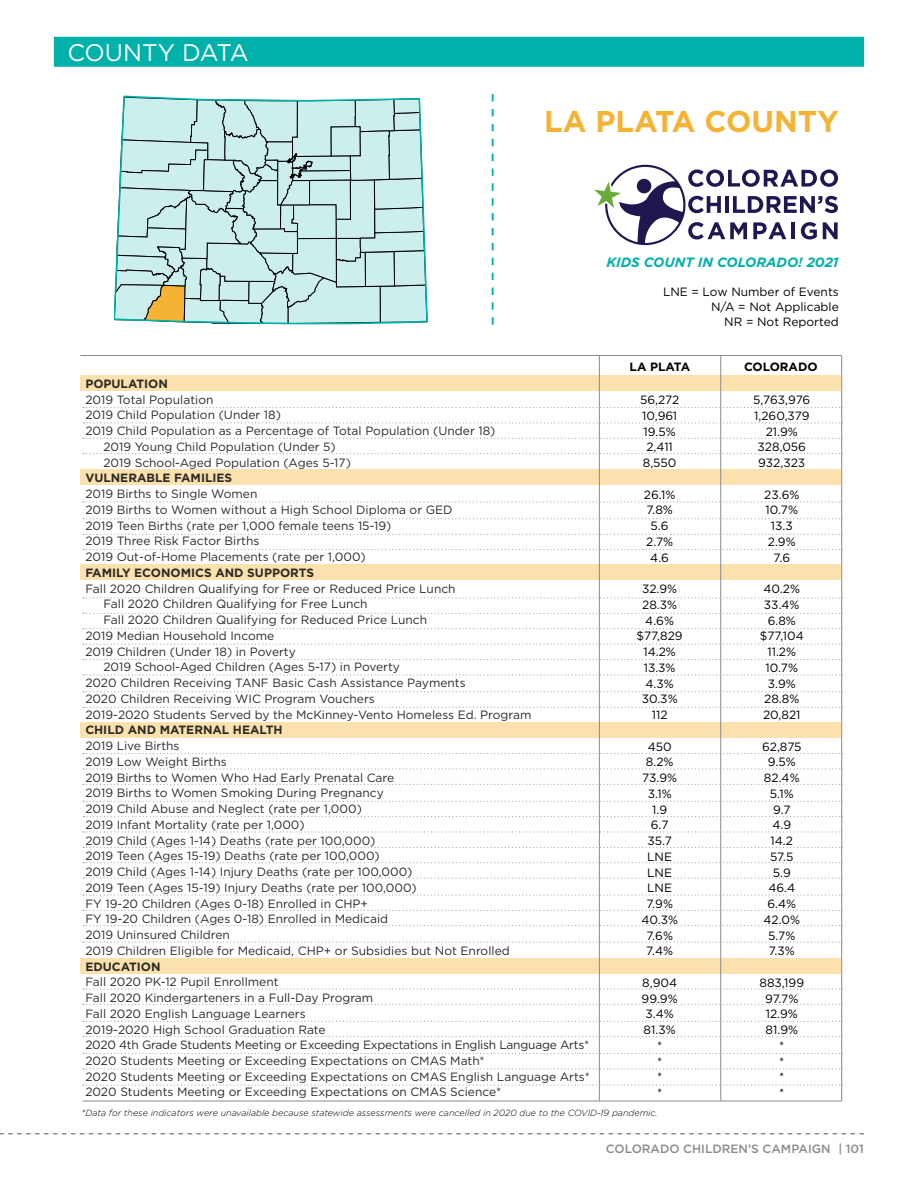
<style>
.page{position:relative;width:918px;height:1188px;background:#fff}
.page>*{position:absolute;margin:0;border:0;box-sizing:border-box;transform-origin:0 0}
.t1{font:700 30px "Gotham";color:#f5b335}
.t2{font:24px "Gotham";letter-spacing:-.01em;color:#fff}
.t3{font:italic 700 13.5px "Gotham";color:#00b1a9}
.t4{font:12px/15.8px "Gotham";color:#2d2a26}
.t5{font:12px/15.8px "Gotham";color:#000;text-align:center}
.t6{font:700 12px "Gotham";color:#2d2a26}
.t7{font:500 12px "Gotham";color:#888b8d}
.t8{font:700 12px "Gotham";color:#000}
.t9{font:italic 300 9px "Gotham";color:#000}
</style>
<div class="page">
<div style="left:54px;top:37px;width:810px;height:30px;background:#00b1a9"></div>
<svg style="left:0;top:1133px;width:864px;height:1px"></svg>
<div style="left:80px;top:376px;width:761px;height:15px;background:#fbe1ae"></div>
<div style="left:80px;top:470px;width:761px;height:15px;background:#fbe1ae"></div>
<div style="left:80px;top:564px;width:761px;height:15px;background:#fbe1ae"></div>
<div style="left:80px;top:723px;width:761px;height:15px;background:#fbe1ae"></div>
<div style="left:80px;top:958px;width:761px;height:15px;background:#fbe1ae"></div>
<hr style="left:599px;top:355px;width:1px;height:746px;background:#888b8d">
<hr style="left:720px;top:355px;width:1px;height:746px;background:#888b8d">
<hr style="left:841px;top:355px;width:1px;height:746px;background:#888b8d">
<svg style="left:114px;top:96px;width:314px;height:228px;background:#badbd8"></svg>
<svg style="left:492px;top:94px;width:2px;height:231px"></svg>
<hr style="left:80px;top:355px;width:761px;height:1px;background:#888b8d">
<svg style="left:594px;top:165px;width:244px;height:80px"></svg>
<svg style="left:83px;top:407px;width:759px;height:1px"></svg>
<svg style="left:83px;top:422px;width:760px;height:1px"></svg>
<svg style="left:83px;top:438px;width:759px;height:1px"></svg>
<svg style="left:83px;top:453px;width:759px;height:1px"></svg>
<svg style="left:83px;top:501px;width:759px;height:2px"></svg>
<svg style="left:83px;top:518px;width:759px;height:1px"></svg>
<svg style="left:83px;top:534px;width:759px;height:1px"></svg>
<svg style="left:83px;top:549px;width:759px;height:1px"></svg>
<svg style="left:83px;top:597px;width:759px;height:2px"></svg>
<svg style="left:83px;top:613px;width:759px;height:1px"></svg>
<svg style="left:83px;top:628px;width:759px;height:1px"></svg>
<svg style="left:83px;top:644px;width:759px;height:1px"></svg>
<svg style="left:83px;top:659px;width:759px;height:1px"></svg>
<svg style="left:83px;top:674px;width:759px;height:1px"></svg>
<svg style="left:83px;top:691px;width:759px;height:1px"></svg>
<svg style="left:83px;top:707px;width:759px;height:1px"></svg>
<svg style="left:83px;top:753px;width:759px;height:1px"></svg>
<svg style="left:83px;top:768px;width:759px;height:2px"></svg>
<svg style="left:83px;top:784px;width:759px;height:1px"></svg>
<svg style="left:83px;top:801px;width:759px;height:1px"></svg>
<svg style="left:83px;top:816px;width:759px;height:1px"></svg>
<svg style="left:83px;top:831px;width:759px;height:2px"></svg>
<svg style="left:83px;top:847px;width:759px;height:1px"></svg>
<svg style="left:83px;top:862px;width:759px;height:1px"></svg>
<svg style="left:83px;top:878px;width:759px;height:1px"></svg>
<svg style="left:83px;top:894px;width:759px;height:2px"></svg>
<svg style="left:83px;top:910px;width:759px;height:1px"></svg>
<svg style="left:83px;top:925px;width:759px;height:1px"></svg>
<svg style="left:83px;top:942px;width:759px;height:1px"></svg>
<svg style="left:83px;top:988px;width:759px;height:2px"></svg>
<svg style="left:83px;top:1004px;width:759px;height:1px"></svg>
<svg style="left:83px;top:1021px;width:759px;height:1px"></svg>
<svg style="left:83px;top:1036px;width:759px;height:1px"></svg>
<svg style="left:83px;top:1053px;width:759px;height:1px"></svg>
<svg style="left:83px;top:1068px;width:759px;height:2px"></svg>
<hr style="left:83px;top:1101px;width:758px;height:1px;background:#888b8d">
<svg style="left:83px;top:1085px;width:759px;height:1px"></svg>
<h2 class="t2" style="left:67px;top:37px;width:183px">COUNTY DATA</h2>
<h1 class="t1" style="left:544px;top:101px;width:296px">LA PLATA COUNTY</h1>
<p class="t3" style="left:606px;top:253px;width:234px">KIDS COUNT IN COLORADO! 2021</p>
<p class="t5" style="left:663px;top:284px;width:177px;line-height:15px;text-align:right">LNE = Low Number of Events<br>N/A = Not Applicable<br>NR = Not Reported</p>
<p class="t8" style="left:630px;top:359px;width:62px">LA PLATA</p>
<p class="t8" style="left:744px;top:359px;width:75px">COLORADO</p>
<p class="t6" style="left:85px;top:376px;width:84px">POPULATION</p>
<p class="t4" style="left:85px;top:391px;width:130px">2019 Total Population</p>
<p class="t4" style="left:85px;top:407px;width:197px">2019 Child Population (Under 18)</p>
<p class="t4" style="left:85px;top:423px;width:412px">2019 Child Population as a Percentage of Total Population (Under 18)</p>
<p class="t4" style="left:103px;top:439px;width:234px">2019 Young Child Population (Under 5)</p>
<p class="t4" style="left:103px;top:454px;width:249px">2019 School-Aged Population (Ages 5-17)</p>
<p class="t6" style="left:85px;top:470px;width:148px">VULNERABLE FAMILIES</p>
<p class="t4" style="left:85px;top:486px;width:369px">2019 Births to Single Women<br>2019 Births to Women without a High School Diploma or GED 2019 Teen Births (rate per 1,000 female teens 15-19)<br>2019 Three Risk Factor Births<br>2019 Out-of-Home Placements (rate per 1,000)</p>
<p class="t6" style="left:85px;top:565px;width:230px">FAMILY ECONOMICS AND SUPPORTS</p>
<p class="t4" style="left:85px;top:580px;width:372px">Fall 2020 Children Qualifying for Free or Reduced Price Lunch</p>
<p class="t4" style="left:103px;top:596px;width:266px">Fall 2020 Children Qualifying for Free Lunch</p>
<p class="t4" style="left:103px;top:612px;width:325px">Fall 2020 Children Qualifying for Reduced Price Lunch</p>
<p class="t4" style="left:85px;top:628px;width:190px">2019 Median Household Income</p>
<p class="t4" style="left:85px;top:643px;width:212px">2019 Children (Under 18) in Poverty</p>
<p class="t4" style="left:103px;top:659px;width:298px">2019 School-Aged Children (Ages 5-17) in Poverty</p>
<p class="t4" style="left:85px;top:675px;width:382px">2020 Children Receiving TANF Basic Cash Assistance Payments</p>
<p class="t4" style="left:85px;top:691px;width:291px">2020 Children Receiving WIC Program Vouchers</p>
<p class="t4" style="left:85px;top:706px;width:448px">2019-2020 Students Served by the McKinney-Vento Homeless Ed. Program</p>
<p class="t6" style="left:85px;top:722px;width:199px">CHILD AND MATERNAL HEALTH</p>
<p class="t4" style="left:85px;top:738px;width:426px">2019 Live Births<br>2019 Low Weight Births<br>2019 Births to Women Who Had Early Prenatal Care<br>2019 Births to Women Smoking During Pregnancy<br>2019 Child Abuse and Neglect (rate per 1,000)<br>2019 Infant Mortality (rate per 1,000)<br>2019 Child (Ages 1-14) Deaths (rate per 100,000)<br>2019 Teen (Ages 15-19) Deaths (rate per 100,000)<br>2019 Child (Ages 1-14) Injury Deaths (rate per 100,000)<br>2019 Teen (Ages 15-19) Injury Deaths (rate per 100,000)<br>FY 19-20 Children (Ages 0-18) Enrolled in CHP+<br>FY 19-20 Children (Ages 0-18) Enrolled in Medicaid<br>2019 Uninsured Children<br>2019 Children Eligible for Medicaid, CHP+ or Subsidies but Not Enrolled</p>
<p class="t6" style="left:85px;top:958px;width:77px">EDUCATION</p>
<p class="t4" style="left:85px;top:974px;width:506px">Fall 2020 PK-12 Pupil Enrollment<br>Fall 2020 Kindergarteners in a Full-Day Program<br>Fall 2020 English Language Learners<br>2019-2020 High School Graduation Rate<br>2020 4th Grade Students Meeting or Exceeding Expectations in English Language Arts* 2020 Students Meeting or Exceeding Expectations on CMAS Math*<br>2020 Students Meeting or Exceeding Expectations on CMAS English Language Arts* 2020 Students Meeting or Exceeding Expectations on CMAS Science*</p>
<p class="t9" style="left:82px;top:1107px;width:578px">*Data for these indicators were unavailable because statewide assessments were cancelled in 2020 due to the COVID-19 pandemic.</p>
<p class="t5" style="left:640px;top:392px;width:41px">56,272<br>10,961<br>19.5%<br>2,411<br>8,550</p>
<p class="t5" style="left:644px;top:486px;width:33px">26.1%<br>7.8%<br>5.6<br>2.7%<br>4.6</p>
<p class="t5" style="left:637px;top:581px;width:48px">32.9%<br>28.3%<br>4.6% $77,829<br>14.2%<br>13.3%<br>4.3%<br>30.3%<br>112</p>
<p class="t5" style="left:641px;top:738px;width:38px">450<br>8.2%<br>73.9%<br>3.1%<br>1.9<br>6.7<br>35.7<br>LNE<br>LNE<br>LNE<br>7.9%<br>40.3%<br>7.6%<br>7.4%</p>
<p class="t5" style="left:642px;top:974px;width:38px">8,904<br>99.9%<br>3.4%<br>81.3% *<br>*<br>*<br>*</p>
<p class="t5" style="left:753px;top:392px;width:59px">5,763,976<br>1,260,379<br>21.9%<br>328,056<br>932,323</p>
<p class="t5" style="left:764px;top:486px;width:37px">23.6%<br>10.7%<br>13.3<br>2.9%<br>7.6</p>
<p class="t5" style="left:760px;top:581px;width:45px">40.2%<br>33.4%<br>6.8% $77,104<br>11.2%<br>10.7%<br>3.9%<br>28.8%<br>20,821</p>
<p class="t5" style="left:762px;top:738px;width:41px">62,875<br>9.5%<br>82.4%<br>5.1%<br>9.7<br>4.9<br>14.2<br>57.5<br>5.9<br>46.4<br>6.4%<br>42.0%<br>5.7%<br>7.3%</p>
<p class="t5" style="left:760px;top:974px;width:46px">883,199<br>97.7%<br>12.9%<br>81.9%<br>*<br>*<br>*<br>*</p>
<p class="t7" style="left:606px;top:1140px;width:260px">COLORADO CHILDREN’S CAMPAIGN | 101</p>
</div>
